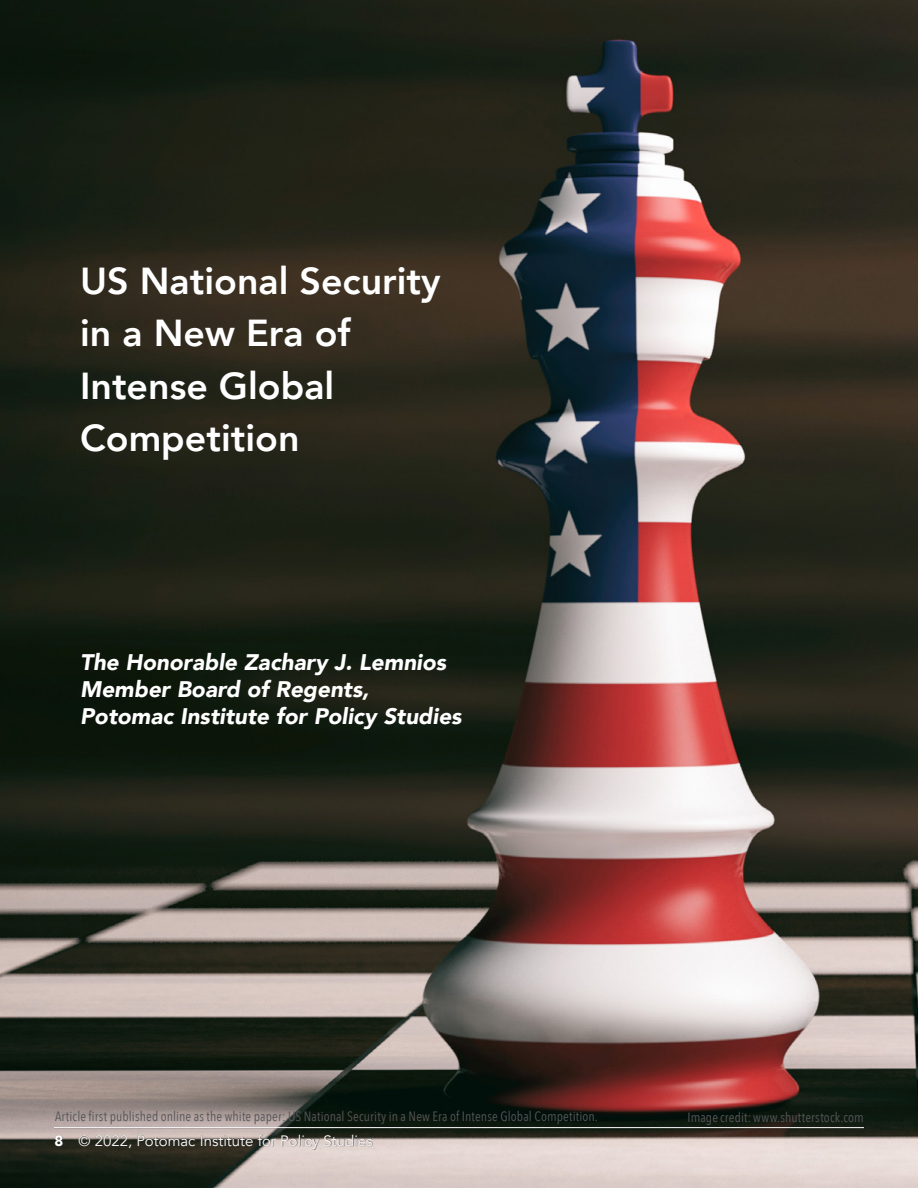
<style>
.page{position:relative;width:918px;height:1188px;background:#fff}
.page>*{position:absolute;margin:0;border:0;box-sizing:border-box;transform-origin:0 0}
.ArticleTitle{font:800 37.5px/52.5px "Avenir";color:#fff}
.FeaturedAuthorNames{font:italic 900 22.5px/27px "Avenir";color:#fff}
.ArticleAuthorNames{font:italic 900 22.5px "Avenir";color:#fff}
.folio{font:15px "Avenir";color:#fff}
.Photo_Credit_caption{font:13.5px "Avenir Next Condensed";letter-spacing:.01em;color:#565659}
.s1{font-weight:900}
</style>
<div class="page">
<img style="left:0;top:0;width:918px;height:1188px">
<div style="left:54px;top:1127px;width:811px;height:23px;background:#231f20;opacity:.75"></div>
<hr style="left:54px;top:1127px;width:810px;height:1px;background:#fff">
<p class="ArticleTitle" style="left:80px;top:255px;width:362px">US National Security in a New Era of<br>Intense Global<br>Competition</p>
<p class="ArticleAuthorNames" style="left:80px;top:644px;width:368px">The Honorable Zachary J. Lemnios</p>
<p class="FeaturedAuthorNames" style="left:80px;top:675px;width:383px">Member Board of Regents,<br>Potomac Institute for Policy Studies</p>
<p class="Photo_Credit_caption" style="left:55px;top:1104px;width:544px">Article first published online as the white paper: US National Security in a New Era of Intense Global Competition.</p>
<p class="Photo_Credit_caption" style="left:688px;top:1106px;width:178px">Image credit: www.shutterstock.com</p>
<p class="folio" style="left:55px;top:1132px;width:320px"><span class="s1">8</span> © 2022, Potomac Institute for Policy Studies</p>
</div>
